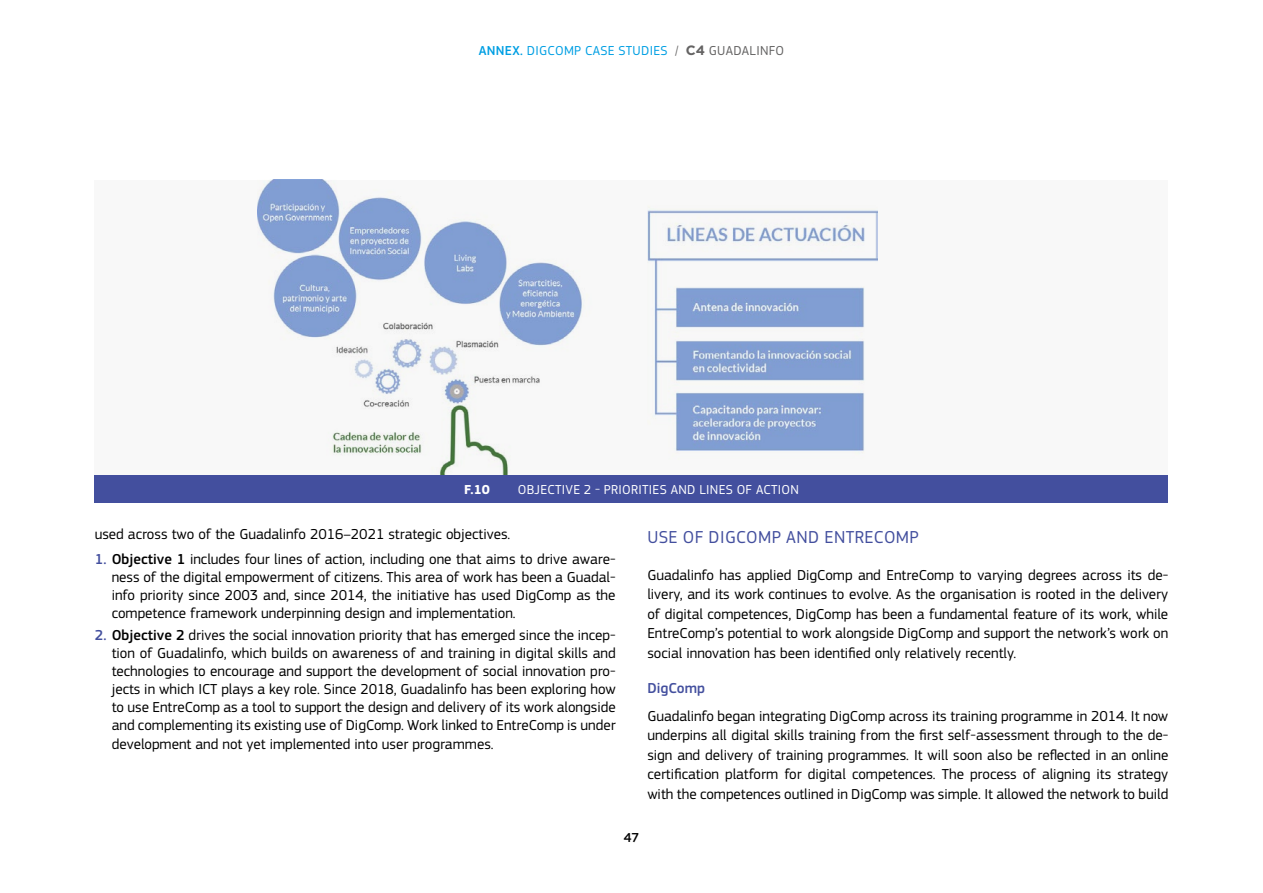
<style>
.page{position:relative;width:1263px;height:893px;background:#fff}
.page>*{position:absolute;margin:0;border:0;box-sizing:border-box;transform-origin:0 0}
.t1{font:18px "EC Square Sans Pro";letter-spacing:.02em;color:#434f9e}
.t2{font:15px/18px "EC Square Sans Pro";color:#000;text-align:justify}
.t3{font:500 15px "EC Square Sans Pro";color:#434f9e}
.t4{font:13.5px "EC Square Sans Pro";letter-spacing:.02em;color:#fff}
.t5{font:13.5px "EC Square Sans Pro";letter-spacing:.02em;color:#009fe3}
.t6{font:700 13.5px "EC Square Sans Pro";color:#fff}
.t7{font:500 13.5px "EC Square Sans Pro";color:#000}
.s1{font-weight:500}
.s2{color:#646363}
.s3{font-family:"Gotham";font-weight:700;color:#646363}
.s4{font-weight:500;color:#434f9e}
</style>
<div class="page">
<div style="left:95px;top:180px;width:1073px;height:322px;background:#f8f8f8"></div>
<img style="left:257px;top:180px;width:325px;height:295px">
<img style="left:647px;top:210px;width:231px;height:241px">
<div style="left:95px;top:475px;width:1073px;height:27px;background:#434f9e"></div>
<p class="t5" style="left:479px;top:43px;width:307px"><span class="s1">ANNEX.</span> DIGCOMP CASE STUDIES <span class="s2">/</span> <span class="s3">C4</span> <span class="s2">GUADALINFO</span></p>
<p class="t6" style="left:464px;top:481px;width:27px">F.10</p>
<p class="t4" style="left:518px;top:481px;width:283px">OBJECTIVE 2 - PRIORITIES AND LINES OF ACTION</p>
<p class="t2" style="left:95px;top:525px;width:417px">used across two of the Guadalinfo 2016–2021 strategic objectives.</p>
<p class="t2" style="left:112px;top:550px;width:505px;text-indent:-17px"><span class="s4">1.</span> <span class="s1">Objective 1</span> includes four lines of action, including one that aims to drive aware&shy;ness of the digital empowerment of citizens. This area of work has been a Guadal&shy;info priority since 2003 and, since 2014, the initiative has used DigComp as the competence framework underpinning design and implementation.</p>
<p class="t2" style="left:112px;top:626px;width:505px;text-indent:-17px"><span class="s4">2.</span> <span class="s1">Objective 2</span> drives the social innovation priority that has emerged since the incep&shy;tion of Guadalinfo, which builds on awareness of and training in digital skills and technologies to encourage and support the development of social innovation pro&shy;jects in which ICT plays a key role. Since 2018, Guadalinfo has been exploring how to use EntreComp as a tool to support the design and delivery of its work alongside and complementing its existing use of DigComp. Work linked to EntreComp is under</p>
<p class="t2" style="left:112px;top:736px;width:383px">development and not yet implemented into user programmes.</p>
<p class="t1" style="left:647px;top:527px;width:273px">USE OF DIGCOMP AND ENTRECOMP</p>
<p class="t2" style="left:647px;top:565px;width:522px;line-height:19.5px">Guadalinfo has applied DigComp and EntreComp to varying degrees across its de&shy;livery, and its work continues to evolve. As the organisation is rooted in the delivery of digital competences, DigComp has been a fundamental feature of its work, while EntreComp’s potential to work alongside DigComp and support the network’s work on social innovation has been identified only relatively recently.</p>
<p class="t3" style="left:647px;top:679px;width:59px">DigComp</p>
<p class="t2" style="left:647px;top:706px;width:522px;line-height:19.5px">Guadalinfo began integrating DigComp across its training programme in 2014. It now underpins all digital skills training from the first self-assessment through to the de&shy;sign and delivery of training programmes. It will soon also be reflected in an online certification platform for digital competences. The process of aligning its strategy with the competences outlined in DigComp was simple. It allowed the network to build</p>
<p class="t7" style="left:624px;top:830px;width:17px">47</p>
</div>
